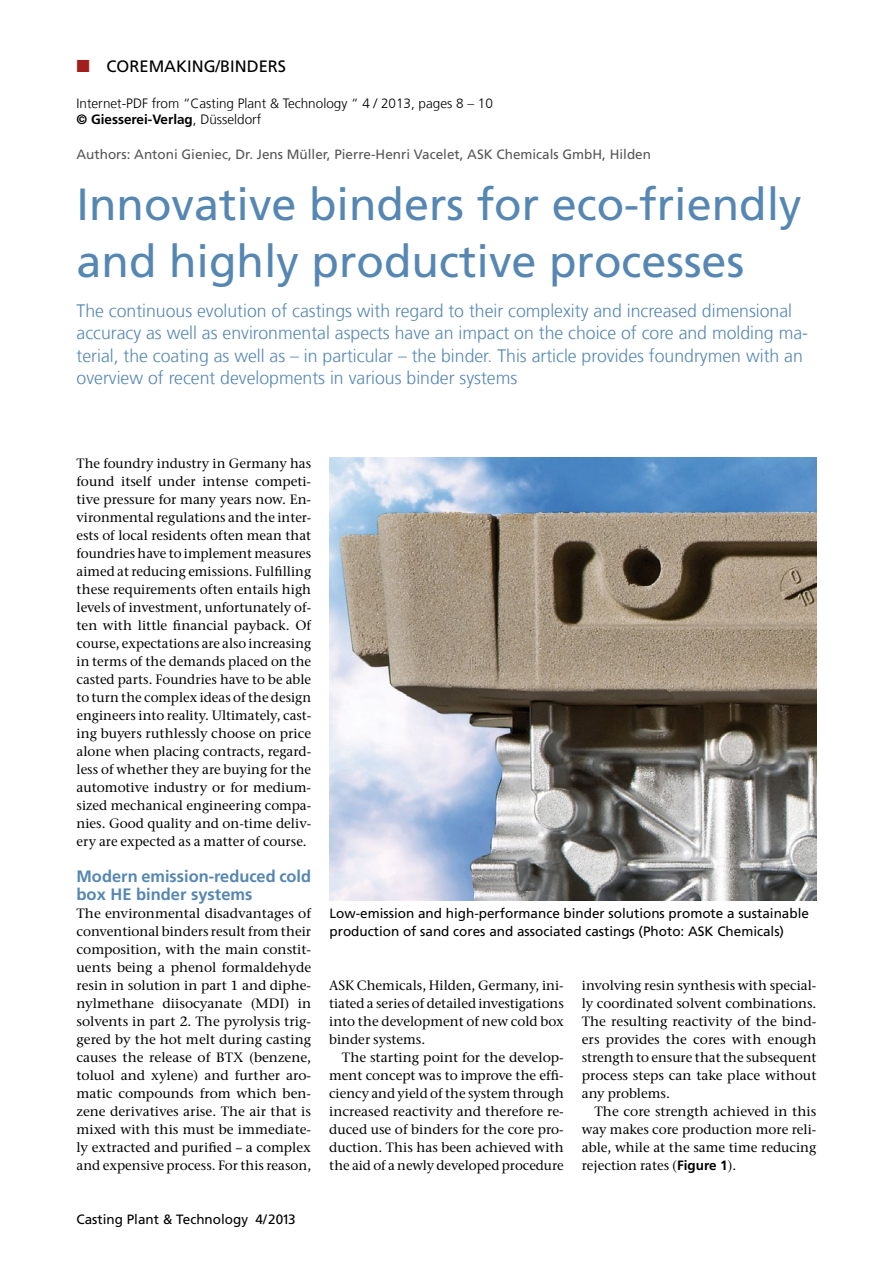
<style>
.page{position:relative;width:893px;height:1263px;background:#fff}
.page>*{position:absolute;margin:0;border:0;box-sizing:border-box;transform-origin:0 0}
.t1{font:45px/57px "Frutiger LT Com";color:#5687b3}
.t2{font:300 18px/22.5px "Frutiger LT Com";color:#5687b3}
.t3{font:700 16.5px/18px "Frutiger LT Com";color:#5687b3}
.t4{font:16.5px "Frutiger LT Com";color:#000}
.t5{font:500 13.5px/18px "Stone Ser ITC Std";color:#000;text-align:justify}
.t6{font:13.5px/18px "Frutiger LT Com";color:#000}
.t7{font:300 13.5px/16.2px "Frutiger LT Com";color:#000}
.t8{font:13.5px "Frutiger LT Com";color:#565656}
.s1{font-family:"European Pi Three";font-size:20.25px;color:#a01f1c}
.s2{font-weight:700}
.s3{font-family:"Frutiger LT Com";font-weight:700}
</style>
<div class="page">
<img style="left:330px;top:457px;width:486px;height:443px">
<p class="t4" style="left:77px;top:57px;width:211px"><span class="s1">K</span> COREMAKING/BINDERS</p>
<p class="t7" style="left:77px;top:95px;width:418px">Internet-PDF from “Casting Plant &amp; Technology “ 4 / 2013, pages 8 – 10 <span class="s2">© Giesserei-Verlag</span>, Düsseldorf</p>
<p class="t8" style="left:77px;top:146px;width:576px">Authors: Antoni Gieniec, Dr. Jens Müller, Pierre-Henri Vacelet, ASK Chemicals GmbH, Hilden</p>
<h1 class="t1" style="left:77px;top:176px;width:727px">Innovative binders for eco-friendly and highly productive processes</h1>
<p class="t2" style="left:77px;top:299px;width:733px">The continuous evolution of castings with regard to their complexity and increased dimensional accuracy as well as environmental aspects have an impact on the choice of core and molding ma&shy;terial, the coating as well as – in particular – the binder. This article provides foundrymen with an overview of recent developments in various binder systems</p>
<p class="t5" style="left:77px;top:454px;width:236px">The foundry industry in Germany has found itself under intense competi&shy;tive pressure for many years now. En&shy;vironmental regulations and the inter&shy;ests of local residents often mean that foundries have to implement measures aimed at reducing emissions. Fulfilling these requirements often entails high levels of investment, unfortunately of&shy;ten with little financial payback. Of course, expectations are also increasing in terms of the demands placed on the casted parts. Foundries have to be able to turn the complex ideas of the design engineers into reality. Ultimately, cast&shy;ing buyers ruthlessly choose on price alone when placing contracts, regard&shy;less of whether they are buying for the automotive industry or for medium&shy;sized mechanical engineering compa&shy;nies. Good quality and on-time deliv&shy;ery are expected as a matter of course.</p>
<p class="t3" style="left:77px;top:867px;width:236px">Modern emission-reduced cold box HE binder systems</p>
<p class="t5" style="left:77px;top:904px;width:236px">The environmental disadvantages of conventional binders result from their composition, with the main constit&shy;uents being a phenol formaldehyde resin in solution in part 1 and diphe&shy;nylmethane diisocyanate (MDI) in solvents in part 2. The pyrolysis trig&shy;gered by the hot melt during casting causes the release of BTX (benzene, toluol and xylene) and further aro&shy;matic compounds from which ben&shy;zene derivatives arise. The air that is mixed with this must be immediate&shy;ly extracted and purified – a complex and expensive process. For this reason,</p>
<p class="t6" style="left:77px;top:1210px;width:221px">Casting Plant &amp; Technology 4/2013</p>
<p class="t6" style="left:330px;top:904px;width:481px">Low-emission and high-performance binder solutions promote a sustainable production of sand cores and associated castings (Photo: ASK Chemicals)</p>
<p class="t5" style="left:329px;top:976px;width:236px">ASK Chemicals, Hilden, Germany, ini&shy;tiated a series of detailed investigations into the development of new cold box binder systems.</p>
<p class="t5" style="left:329px;top:1048px;width:236px;text-indent:13px">The starting point for the develop&shy;ment concept was to improve the effi&shy;ciency and yield of the system through increased reactivity and therefore re&shy;duced use of binders for the core pro&shy;duction. This has been achieved with the aid of a newly developed procedure</p>
<p class="t5" style="left:582px;top:976px;width:236px">involving resin synthesis with special&shy;ly coordinated solvent combinations.<br>The resulting reactivity of the bind&shy;ers provides the cores with enough strength to ensure that the subsequent process steps can take place without any problems.</p>
<p class="t5" style="left:582px;top:1102px;width:236px;text-indent:13px">The core strength achieved in this way makes core production more reli&shy;able, while at the same time reducing rejection rates (<span class="s3">Figure 1</span>).</p>
</div>
